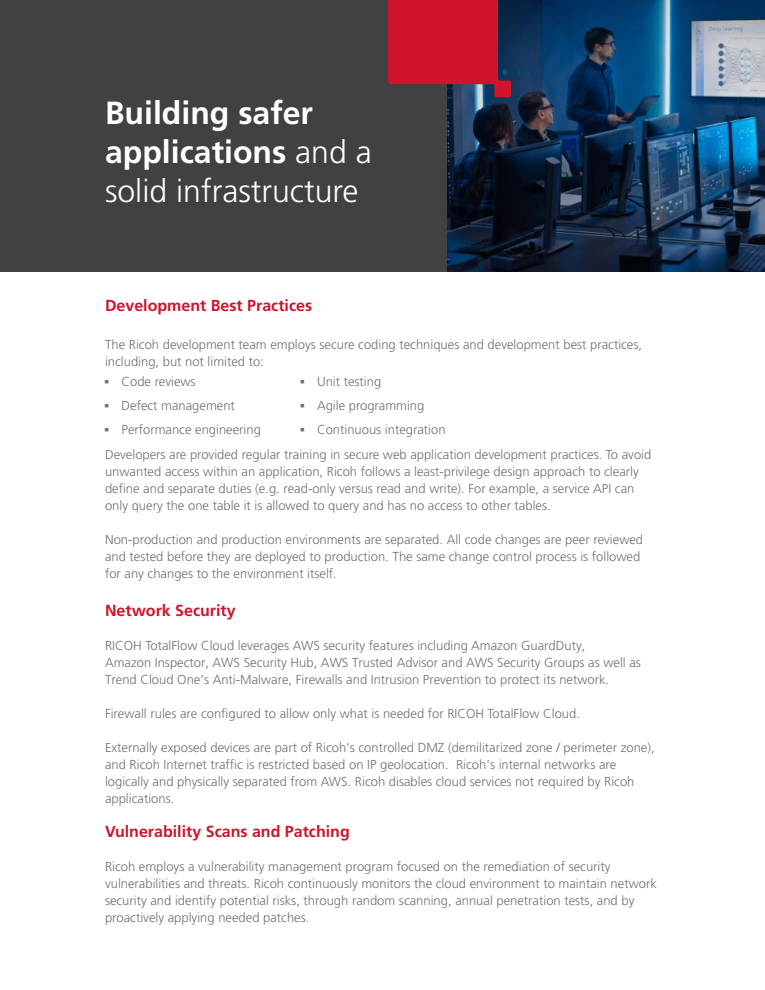
<style>
.page{position:relative;width:765px;height:990px;background:#fff}
.page>*{position:absolute;margin:0;border:0;box-sizing:border-box;transform-origin:0 0}
.t1{font:700 32px/39px "Frutiger LT Std";color:#fff}
.t2{font:700 16px "Frutiger LT Std";color:#cf142b}
.t3{font:300 13px/17px "Frutiger LT Std";color:#717171}
.s1{font-weight:300}
.s2{font-family:"Arial";font-weight:700}
</style>
<div class="page">
<div style="left:0;top:0;width:765px;height:272px;background:#414143"></div>
<img style="left:447px;top:0;width:318px;height:272px">
<svg style="left:388px;top:0;width:123px;height:97px;background:#ac1c33"></svg>
<h1 class="t1" style="left:105px;top:93px;width:268px">Building safer applications <span class="s1">and a solid infrastructure</span></h1>
<p class="t2" style="left:105px;top:296px;width:209px">Development Best Practices</p>
<p class="t3" style="left:105px;top:336px;width:539px">The Ricoh development team employs secure coding techniques and development best practices, including, but not limited to:</p>
<p class="t3" style="left:105px;top:373px;width:93px"><span class="s2">▪</span> Code reviews</p>
<p class="t3" style="left:105px;top:397px;width:132px"><span class="s2">▪</span> Defect management</p>
<p class="t3" style="left:105px;top:417px;width:548px;line-height:25px"><span class="s2">▪</span> Performance engineering<br>Developers are provided regular training in secure web application development practices. To avoid</p>
<p class="t3" style="left:105px;top:463px;width:535px">unwanted access within an application, Ricoh follows a least-privilege design approach to clearly define and separate duties (e.g. read-only versus read and write). For example, a service API can only query the one table it is allowed to query and has no access to other tables.</p>
<p class="t3" style="left:105px;top:531px;width:540px">Non-production and production environments are separated. All code changes are peer reviewed and tested before they are deployed to production. The same change control process is followed for any changes to the environment itself.</p>
<p class="t2" style="left:105px;top:601px;width:132px">Network Security</p>
<p class="t3" style="left:105px;top:637px;width:537px">RICOH TotalFlow Cloud leverages AWS security features including Amazon GuardDuty,<br>Amazon Inspector, AWS Security Hub, AWS Trusted Advisor and AWS Security Groups as well as<br>Trend Cloud One’s Anti-Malware, Firewalls and Intrusion Prevention to protect its network.</p>
<p class="t3" style="left:105px;top:705px;width:477px">Firewall rules are configured to allow only what is needed for RICOH TotalFlow Cloud.</p>
<p class="t3" style="left:105px;top:739px;width:551px">Externally exposed devices are part of Ricoh's controlled DMZ (demilitarized zone / perimeter zone), and Ricoh Internet traffic is restricted based on IP geolocation. Ricoh's internal networks are logically and physically separated from AWS. Ricoh disables cloud services not required by Ricoh applications.</p>
<p class="t2" style="left:105px;top:822px;width:246px">Vulnerability Scans and Patching</p>
<p class="t3" style="left:105px;top:858px;width:553px">Ricoh employs a vulnerability management program focused on the remediation of security vulnerabilities and threats. Ricoh continuously monitors the cloud environment to maintain network security and identify potential risks, through random scanning, annual penetration tests, and by proactively applying needed patches.</p>
<p class="t3" style="left:300px;top:373px;width:83px"><span class="s2">▪</span> Unit testing</p>
<p class="t3" style="left:300px;top:397px;width:126px"><span class="s2">▪</span> Agile programming</p>
<p class="t3" style="left:300px;top:421px;width:147px"><span class="s2">▪</span> Continuous integration</p>
</div>
